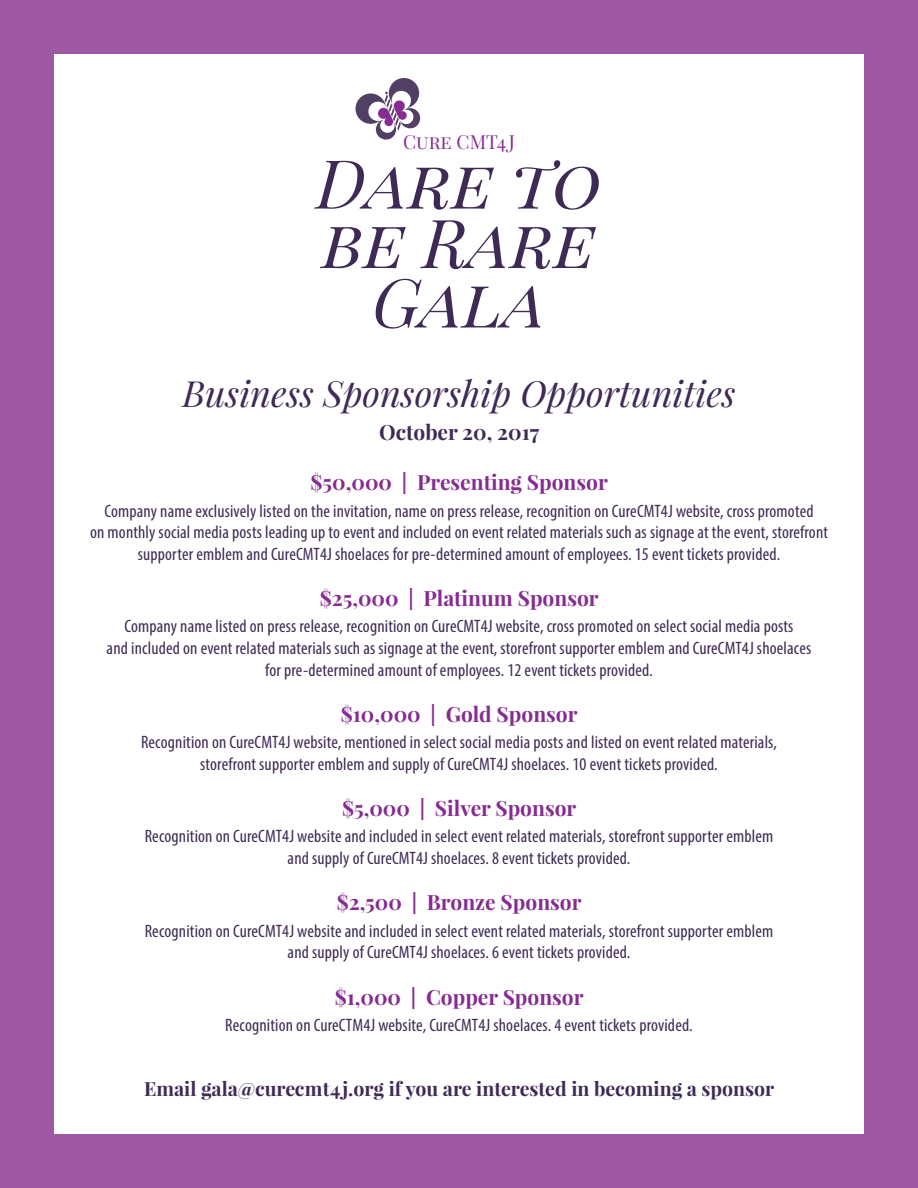
<style>
.page{position:relative;width:918px;height:1188px;background:#9e57a3}
.page>*{position:absolute;margin:0;border:0;box-sizing:border-box;transform-origin:0 0}
.t1{font:italic 67.65px/59.4px "Playfair Display SC";color:#3e2a54;text-align:center}
.t2{font:italic 36px "Playfair Display";color:#3e2a54}
.t3{font:700 21px "Playfair Display";color:#862b91}
.t4{font:700 21px "Playfair Display";color:#3e2a54}
.t5{font:700 19.5px "Playfair Display";color:#3e2a54}
.t6{font:19.05px "Playfair Display SC";color:#862b91}
.t7{font:condensed 18px/21.6px "Myriad Pro";letter-spacing:.01em;color:#3e2a54;text-align:center}
</style>
<div class="page">
<div style="left:54px;top:54px;width:810px;height:1080px;background:#fff"></div>
<svg style="left:355px;top:78px;width:66px;height:62px"></svg>
<p class="t6" style="left:403px;top:130px;width:113px">Cure CMT4J</p>
<h1 class="t1" style="left:316px;top:155px;width:287px">Dare to be Rare<br>Gala</h1>
<h2 class="t2" style="left:182px;top:369px;width:555px">Business Sponsorship Opportunities</h2>
<p class="t4" style="left:379px;top:419px;width:162px">October 20, 2017</p>
<p class="t3" style="left:311px;top:469px;width:299px">$50,000 | Presenting Sponsor</p>
<p class="t7" style="left:90px;top:500px;width:739px">Company name exclusively listed on the invitation, name on press release, recognition on CureCMT4J website, cross promoted<br>on monthly social media posts leading up to event and included on event related materials such as signage at the event, storefront supporter emblem and CureCMT4J shoelaces for pre-determined amount of employees. 15 event tickets provided.</p>
<p class="t3" style="left:320px;top:585px;width:281px">$25,000 | Platinum Sponsor</p>
<p class="t7" style="left:107px;top:615px;width:706px">Company name listed on press release, recognition on CureCMT4J website, cross promoted on select social media posts<br>and included on event related materials such as signage at the event, storefront supporter emblem and CureCMT4J shoelaces for pre-determined amount of employees. 12 event tickets provided.</p>
<p class="t3" style="left:341px;top:701px;width:238px">$10,000 | Gold Sponsor</p>
<p class="t7" style="left:141px;top:731px;width:637px">Recognition on CureCMT4J website, mentioned in select social media posts and listed on event related materials, storefront supporter emblem and supply of CureCMT4J shoelaces. 10 event tickets provided.</p>
<p class="t3" style="left:342px;top:795px;width:236px">$5,000 | Silver Sponsor</p>
<p class="t7" style="left:145px;top:825px;width:630px">Recognition on CureCMT4J website and included in select event related materials, storefront supporter emblem and supply of CureCMT4J shoelaces. 8 event tickets provided.</p>
<p class="t3" style="left:337px;top:889px;width:246px">$2,500 | Bronze Sponsor</p>
<p class="t7" style="left:145px;top:920px;width:630px">Recognition on CureCMT4J website and included in select event related materials, storefront supporter emblem and supply of CureCMT4J shoelaces. 6 event tickets provided.</p>
<p class="t3" style="left:335px;top:984px;width:250px">$1,000 | Copper Sponsor</p>
<p class="t7" style="left:225px;top:1014px;width:469px">Recognition on CureCTM4J website, CureCMT4J shoelaces. 4 event tickets provided.</p>
<p class="t5" style="left:144px;top:1076px;width:632px">Email gala@curecmt4j.org if you are interested in becoming a sponsor</p>
</div>
